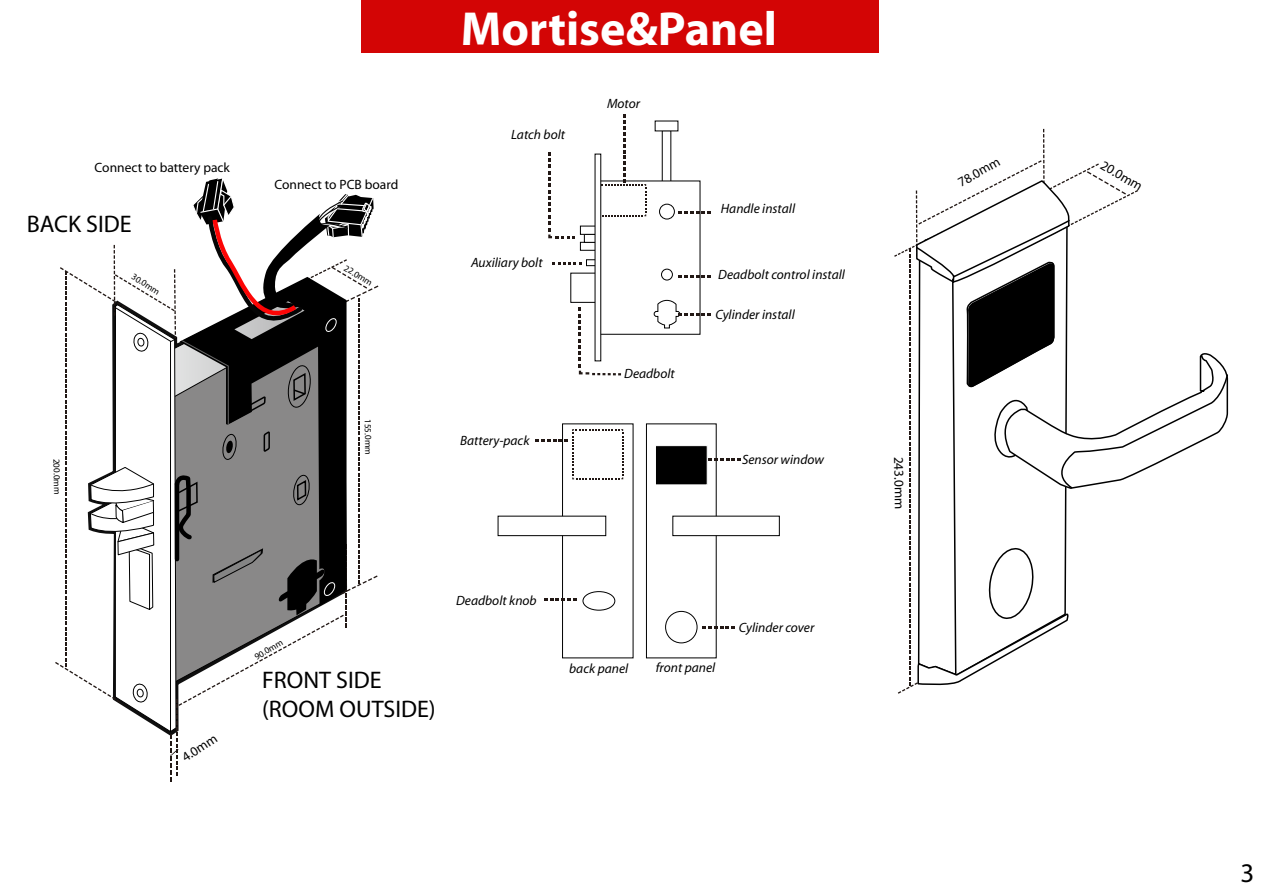
<style>
.page{position:relative;width:1263px;height:893px;background:#fff}
.page>*{position:absolute;margin:0;border:0;box-sizing:border-box;transform-origin:0 0}
.t1{font:700 48px "Myriad";color:#fff}
.t2{font:27px "Myriad";color:#000}
.t3{font:24px/28.8px "Myriad";color:#000}
.t4{font:italic 13.5px "Myriad";color:#000}
.t5{font:13.5px "Myriad";color:#000}
.t6{font:9.15px "Myriad";color:#000}
</style>
<div class="page">
<div style="left:361px;top:0;width:517px;height:53px;background:#d30505"></div>
<svg style="left:894px;top:129px;width:335px;height:565px"></svg>
<svg style="left:55px;top:178px;width:323px;height:604px"></svg>
<div style="left:570px;top:273px;width:28px;height:30px;background:#fff;border:1px solid #000"></div>
<div style="left:586px;top:259px;width:12px;height:7px;background:#fff;border:1px solid #000"></div>
<div style="left:580px;top:242px;width:18px;height:9px;background:#fff;border:1px solid #000"></div>
<div style="left:584px;top:234px;width:14px;height:9px;background:#fff;border:1px solid #000"></div>
<div style="left:580px;top:226px;width:18px;height:9px;background:#fff;border:1px solid #000"></div>
<div style="left:599px;top:181px;width:101px;height:154px;background:#fff;border:1px solid #000"></div>
<div style="left:659px;top:204px;width:16px;height:15px;border:1px solid #000;border-radius:50%"></div>
<div style="left:661px;top:269px;width:12px;height:11px;border:1px solid #000;border-radius:50%"></div>
<svg style="left:595px;top:154px;width:6px;height:154px"></svg>
<svg style="left:598px;top:114px;width:48px;height:102px"></svg>
<svg style="left:678px;top:211px;width:33px;height:3px"></svg>
<svg style="left:678px;top:275px;width:33px;height:3px"></svg>
<svg style="left:653px;top:300px;width:58px;height:29px"></svg>
<svg style="left:548px;top:152px;width:27px;height:86px"></svg>
<svg style="left:578px;top:308px;width:43px;height:67px"></svg>
<svg style="left:552px;top:262px;width:30px;height:2px"></svg>
<div style="left:646px;top:423px;width:71px;height:235px;background:#fff;border:1px solid #000"></div>
<div style="left:672px;top:516px;width:108px;height:20px;background:#fff;border:1px solid #000"></div>
<div style="left:655px;top:445px;width:53px;height:40px;background:#000;border:1px solid #fff"></div>
<div style="left:665px;top:611px;width:32px;height:32px;border:1px solid #000;border-radius:50%"></div>
<div style="left:562px;top:423px;width:71px;height:235px;background:#fff;border:1px solid #000"></div>
<div style="left:498px;top:516px;width:108px;height:20px;background:#fff;border:1px solid #000"></div>
<div style="left:583px;top:591px;width:32px;height:20px;border:1px solid #000;border-radius:50%"></div>
<svg style="left:708px;top:458px;width:33px;height:3px"></svg>
<svg style="left:702px;top:626px;width:33px;height:3px"></svg>
<svg style="left:544px;top:599px;width:32px;height:2px"></svg>
<svg style="left:535px;top:429px;width:88px;height:50px"></svg>
<p class="t5" style="left:95px;top:161px;width:137px">Connect to battery pack</p>
<h3 class="t3" style="left:27px;top:210px;width:106px">BACK SIDE</h3>
<p class="t6" style="left:135px;top:272px;width:33px;rotate:33deg">30.0mm</p>
<p class="t5" style="left:274px;top:178px;width:125px">Connect to PCB board</p>
<p class="t6" style="left:347px;top:263px;width:33px;rotate:31deg">22.0mm</p>
<p class="t6" style="left:61px;top:458px;width:38px;rotate:89deg">200.0mm</p>
<p class="t6" style="left:372px;top:419px;width:38px;rotate:89deg">155.0mm</p>
<h1 class="t1" style="left:461px;top:4px;width:318px">Mortise&amp;Panel</h1>
<p class="t4" style="left:511px;top:128px;width:56px">Latch bolt</p>
<p class="t4" style="left:471px;top:256px;width:73px">Auxiliary bolt</p>
<p class="t4" style="left:460px;top:434px;width:71px">Battery-pack</p>
<p class="t4" style="left:607px;top:97px;width:35px">Motor</p>
<p class="t4" style="left:624px;top:367px;width:52px">Deadbolt</p>
<p class="t4" style="left:721px;top:202px;width:76px">Handle install</p>
<p class="t4" style="left:718px;top:268px;width:128px">Deadbolt control install</p>
<p class="t4" style="left:715px;top:308px;width:81px">Cylinder install</p>
<p class="t4" style="left:742px;top:453px;width:84px">Sensor window</p>
<p class="t5" style="left:180px;top:753px;width:41px;rotate:-33deg">4.0mm</p>
<p class="t6" style="left:253px;top:653px;width:33px;rotate:-30deg">90.0mm</p>
<h3 class="t3" style="left:262px;top:667px;width:175px">FRONT SIDE (ROOM OUTSIDE)</h3>
<p class="t4" style="left:456px;top:593px;width:82px">Deadbolt knob</p>
<p class="t4" style="left:569px;top:662px;width:61px">back panel</p>
<p class="t4" style="left:656px;top:661px;width:61px">front panel</p>
<p class="t4" style="left:739px;top:620px;width:77px">Cylinder cover</p>
<p class="t5" style="left:905px;top:456px;width:55px;rotate:89deg">243.0mm</p>
<p class="t5" style="left:955px;top:177px;width:48px;rotate:-29deg">78.0mm</p>
<p class="t5" style="left:1105px;top:158px;width:48px;rotate:31deg">20.0mm</p>
<h2 class="t2" style="left:1240px;top:860px;width:15px">3</h2>
</div>
